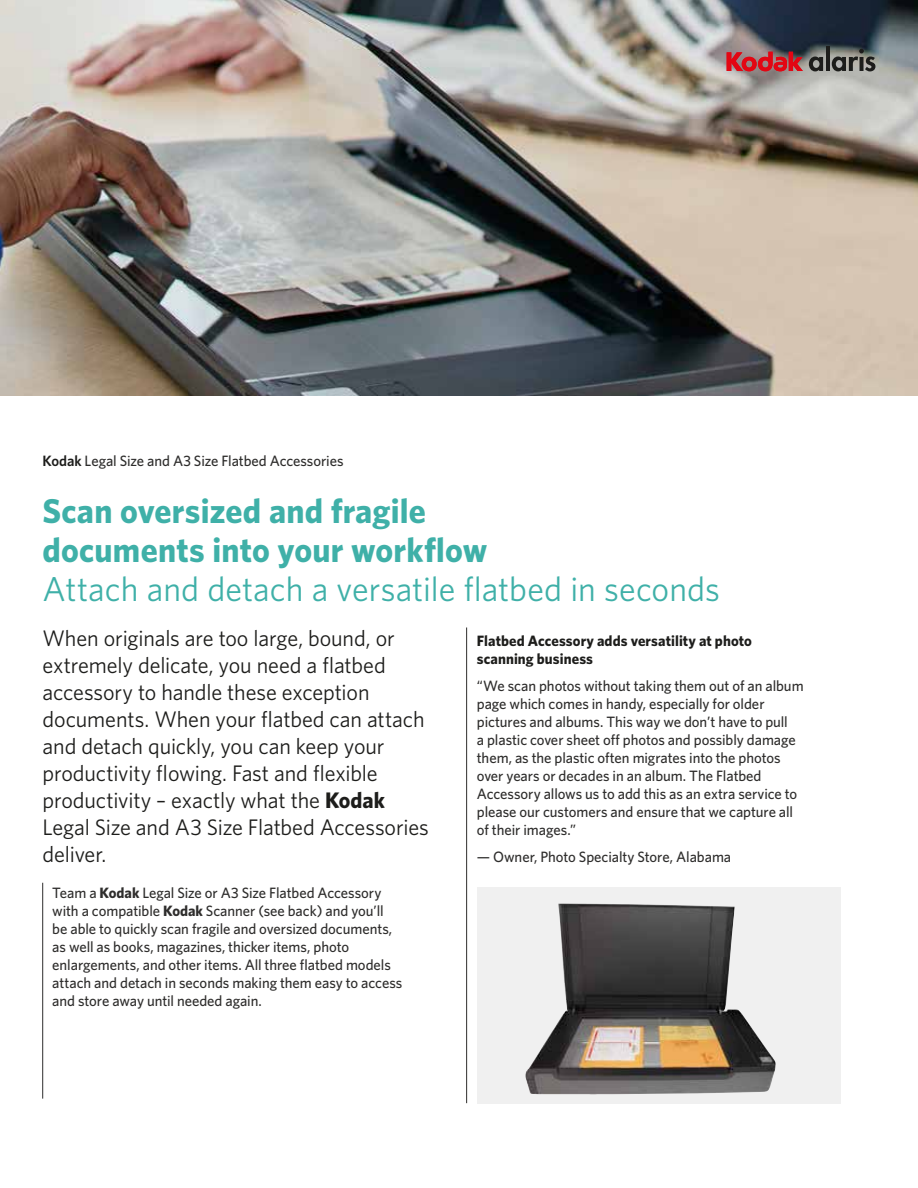
<style>
.page{position:relative;width:918px;height:1188px;background:#fff}
.page>*{position:absolute;margin:0;border:0;box-sizing:border-box;transform-origin:0 0}
.t1{font:700 34.5px/39px "Whitney";letter-spacing:.005em;color:#3fb0a8}
.t2{font:34.5px "Whitney";color:#3fb0a8}
.t3{font:22.5px/27px "Whitney";letter-spacing:-.005em;color:#1d1d1b}
.t4{font:500 15px/18px "Whitney";letter-spacing:-.005em;color:#2e2d2c}
.t5{font:700 15px/18px "Whitney";letter-spacing:.005em;color:#1d1d1b}
.s1{font-weight:600;color:#1d1d1b}
.s2{font-weight:700}
</style>
<div class="page">
<img style="left:0;top:0;width:918px;height:396px">
<hr style="left:42px;top:883px;width:1px;height:216px;background:#2e2d2c">
<svg style="left:727px;top:52px;width:76px;height:19px"></svg>
<svg style="left:809px;top:57px;width:14px;height:14px"></svg>
<hr style="left:826px;top:47px;width:4px;height:24px;background:#1d1d1b">
<svg style="left:832px;top:49px;width:43px;height:22px"></svg>
<hr style="left:466px;top:628px;width:1px;height:475px;background:#2e2d2c">
<div style="left:477px;top:887px;width:364px;height:216px;background:#f0f0f0"></div>
<img style="left:525px;top:903px;width:251px;height:192px">
<p class="t4" style="left:43px;top:451px;width:303px"><span class="s1">Kodak</span> Legal Size and A3 Size Flatbed Accessories</p>
<h1 class="t1" style="left:43px;top:490px;width:446px">Scan oversized and fragile documents into your workflow</h1>
<h1 class="t2" style="left:43px;top:566px;width:679px">Attach and detach a versatile flatbed in seconds</h1>
<p class="t3" style="left:43px;top:624px;width:388px">When originals are too large, bound, or extremely delicate, you need a flatbed accessory to handle these exception documents. When your flatbed can attach and detach quickly, you can keep your productivity flowing. Fast and flexible productivity – exactly what the <span class="s2">Kodak </span>Legal Size and A3 Size Flatbed Accessories deliver.</p>
<p class="t4" style="left:52px;top:883px;width:352px">Team a <span class="s2">Kodak</span> Legal Size or A3 Size Flatbed Accessory with a compatible <span class="s2">Kodak</span> Scanner (see back) and you’ll be able to quickly scan fragile and oversized documents, as well as books, magazines, thicker items, photo enlargements, and other items. All three flatbed models attach and detach in seconds making them easy to access and store away until needed again.</p>
<p class="t5" style="left:477px;top:631px;width:277px">Flatbed Accessory adds versatility at photo scanning business</p>
<p class="t4" style="left:477px;top:676px;width:328px">“We scan photos without taking them out of an album page which comes in handy, especially for older pictures and albums. This way we don’t have to pull<br>a plastic cover sheet off photos and possibly damage them, as the plastic often migrates into the photos over years or decades in an album. The Flatbed Accessory allows us to add this as an extra service to please our customers and ensure that we capture all of their images.”</p>
<p class="t4" style="left:477px;top:847px;width:256px">— Owner, Photo Specialty Store, Alabama</p>
</div>
